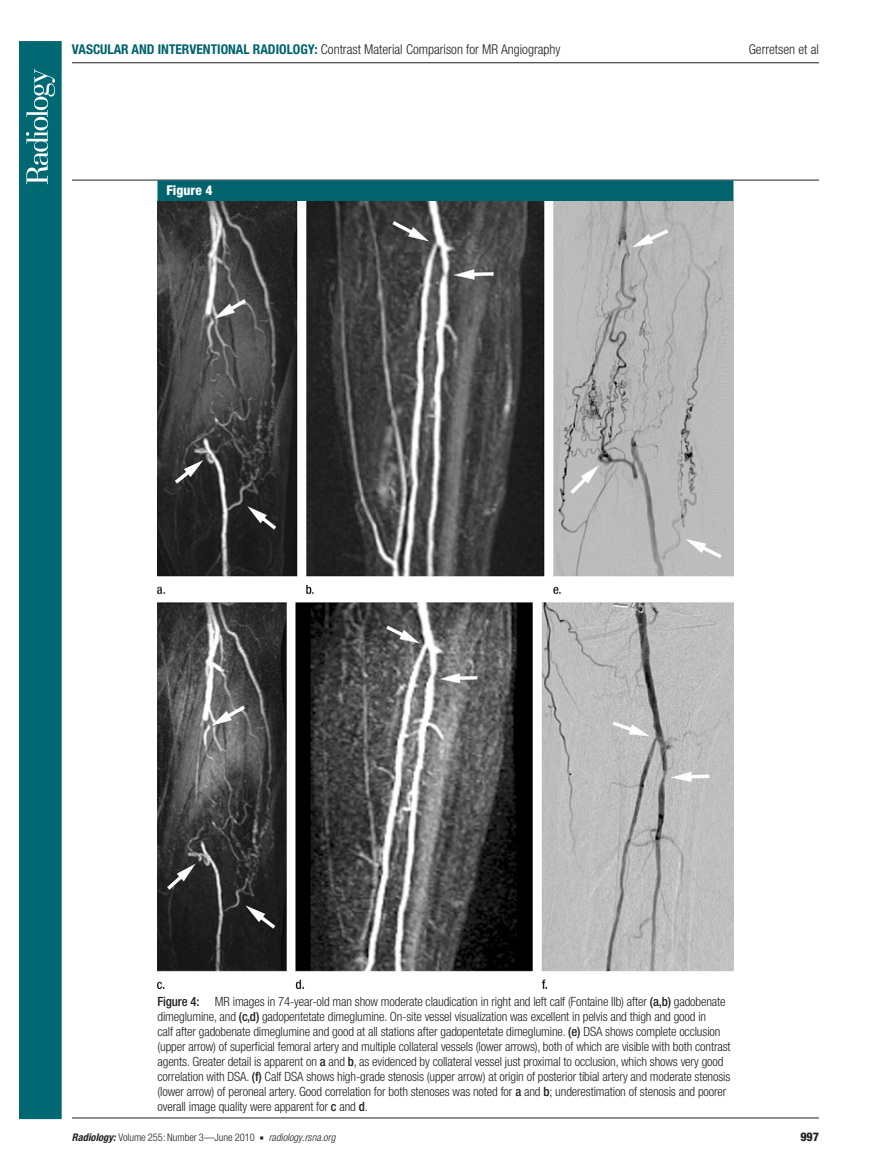
<style>
.page{position:relative;width:891px;height:1175px;background:#fff}
.page>*{position:absolute;margin:0;border:0;box-sizing:border-box;transform-origin:0 0}
.t1{font:300 condensed 13.5px "Helvetica Neue";color:#231f20}
.t2{font:800 condensed 13.5px "Helvetica Neue";color:#fff}
.t3{font:300 condensed 12.75px/15px "Helvetica Neue";letter-spacing:-.01em;color:#231f20}
.t4{font:800 condensed 12px "Helvetica Neue";color:#231f20}
.t5{font:300 condensed 10.5px "Helvetica Neue";color:#231f20}
.s1{font-weight:700;color:#00636e}
.s2{font-weight:500}
.s3{font-weight:700;font-style:italic}
.s4{font-family:"Universal Newswith Comm Pi";font-weight:400;font-stretch:normal;font-size:6px}
.s5{font-style:italic}
</style>
<div class="page">
<div style="left:19px;top:41px;width:43px;height:1078px;background:#006873;border:2px solid #006873"></div>
<svg style="left:26px;top:69px;width:29px;height:115px"></svg>
<hr style="left:72px;top:180px;width:747px;height:1px;background:#231f20">
<hr style="left:72px;top:1117px;width:747px;height:1px;background:#231f20">
<hr style="left:72px;top:62px;width:747px;height:1px;background:#231f20">
<div style="left:157px;top:180px;width:576px;height:21px;background:#00636e"></div>
<img style="left:158px;top:201px;width:576px;height:787px">
<p class="t1" style="left:72px;top:44px;width:490px"><span class="s1">VASCULAR AND INTERVENTIONAL RADIOLOGY:</span> Contrast Material Comparison for MR Angiography</p>
<p class="t1" style="left:749px;top:44px;width:72px">Gerretsen et al</p>
<p class="t2" style="left:166px;top:186px;width:47px">Figure 4</p>
<p class="t3" style="left:157px;top:994px;width:575px"><span class="s2">Figure 4:</span> MR images in 74-year-old man show moderate claudication in right and left calf (Fontaine IIb) after <span class="s2">(a,b)</span> gadobenate dimeglumine, and <span class="s2">(c,d)</span> gadopentetate dimeglumine. On-site vessel visualization was excellent in pelvis and thigh and good in<br>calf after gadobenate dimeglumine and good at all stations after gadopentetate dimeglumine. <span class="s2">(e)</span> DSA shows complete occlusion (upper arrow) of superficial femoral artery and multiple collateral vessels (lower arrows), both of which are visible with both contrast agents. Greater detail is apparent on <span class="s2">a</span> and <span class="s2">b</span> , as evidenced by collateral vessel just proximal to occlusion, which shows very good correlation with DSA. <span class="s2">(f)</span> Calf DSA shows high-grade stenosis (upper arrow) at origin of posterior tibial artery and moderate stenosis (lower arrow) of peroneal artery. Good correlation for both stenoses was noted for <span class="s2">a</span> and <span class="s2">b</span> ; underestimation of stenosis and poorer overall image quality were apparent for <span class="s2">c</span> and <span class="s2">d</span> .</p>
<p class="t5" style="left:72px;top:1133px;width:265px"><span class="s3">Radiology:</span> Volume 255: Number 3—June 2010 <span class="s4">n</span> <span class="s5">radiology.rsna.org</span></p>
<p class="t4" style="left:801px;top:1132px;width:20px">997</p>
</div>
